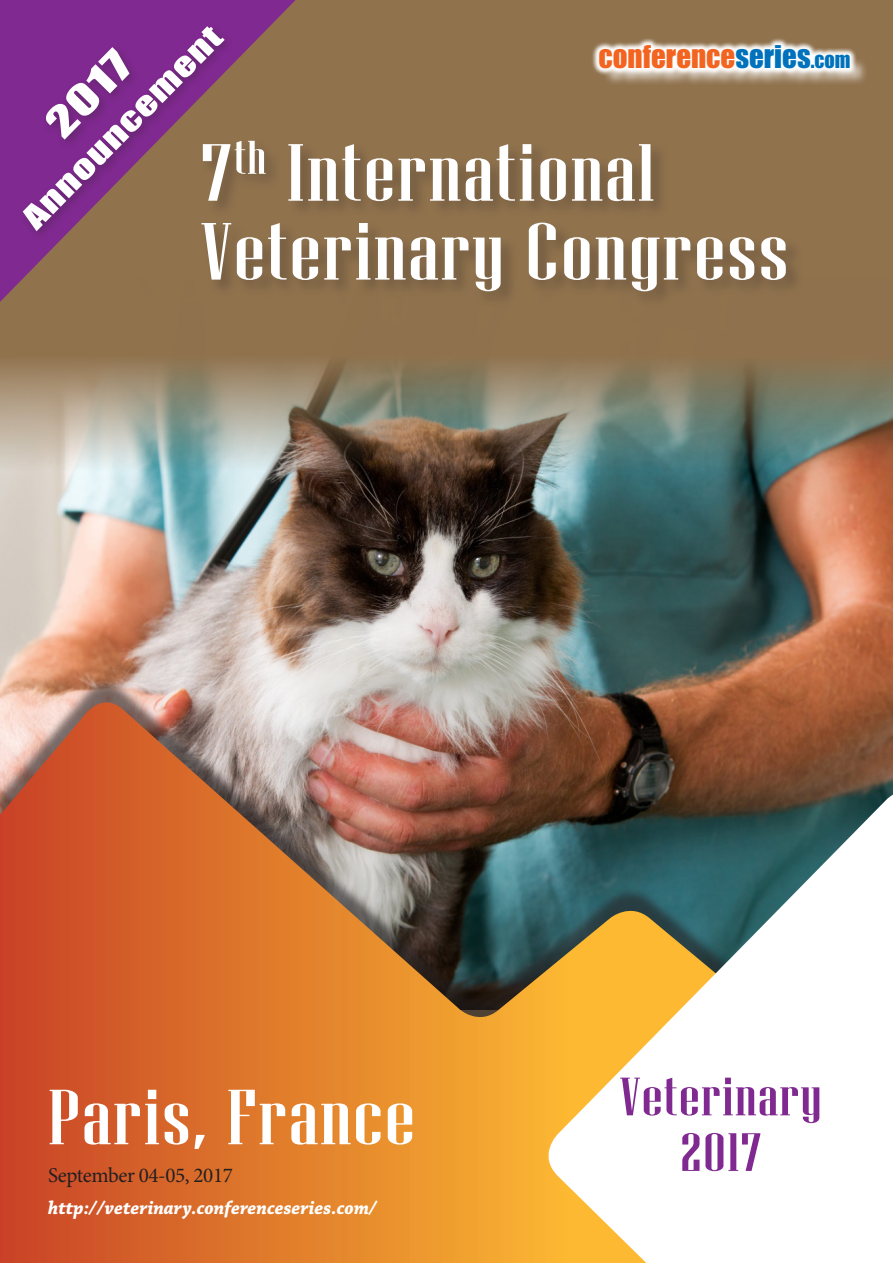
<style>
.page{position:relative;width:893px;height:1263px;background:#90724d}
.page>*{position:absolute;margin:0;border:0;box-sizing:border-box;transform-origin:0 0}
.t1{font:80.85px/78.9px "Niagara Solid";letter-spacing:.02em;color:#fff;scale:1.39 1}
.t2{font:77.85px "Niagara Solid";letter-spacing:.02em;color:#fff;scale:1.39 1}
.t3{font:53.85px/55.7px "Niagara Solid";letter-spacing:.02em;color:#802990;text-align:center;scale:1.39 1}
.t4{font:39px "Impact";color:#fff;scale:1.39 1}
.t5{font:30px "Impact";color:#fff;scale:1.39 1}
.t6{font:28.95px "Impact";color:#f36421}
.t7{font:21.15px "Minion Pro";letter-spacing:-.02em;color:#231f20}
.t8{font:italic 700 19.5px "Chaparral Pro";color:#fff;scale:.95 1}
.s1{color:#0072bc}
.s2{font-size:20.25px;color:#0072bc}
</style>
<div class="page">
<img style="left:0;top:363px;width:893px;height:315px">
<svg style="left:0;top:0;width:296px;height:302px"></svg>
<div style="left:0;top:678px;width:893px;height:576px;background:#231f20;opacity:.6"></div>
<img style="left:0;top:702px;width:893px;height:561px">
<svg style="left:537px;top:795px;width:356px;height:468px;background:#cac8b1"></svg>
<div style="left:19px;top:22px;width:216px;height:219px;background:#231f20;opacity:.3"></div>
<div style="left:602px;top:47px;width:266px;height:39px;background:#fff;opacity:.75"></div>
<svg style="left:592px;top:38px;width:265px;height:38px"></svg>
<div style="left:200px;top:139px;width:604px;height:171px;background:#231f20;opacity:.3"></div>
<p class="t5" style="left:11px;top:206px;width:194px;rotate:-45deg">ANNOUNCEMENT</p>
<p class="t6" style="left:598px;top:34px;width:253px">CONFERENCE<span class="s1">SERIES</span><span class="s2">.COM</span></p>
<p class="t4" style="left:31px;top:108px;width:74px;rotate:-45deg">2017</p>
<p class="t1" style="left:201px;top:134px;width:424px">7<sup>th</sup> International<br>Veterinary Congress</p>
<p class="t2" style="left:48px;top:1076px;width:265px">Paris, France</p>
<p class="t7" style="left:48px;top:1161px;width:186px">September 04-05, 2017</p>
<p class="t8" style="left:48px;top:1196px;width:347px">http://veterinary.conferenceseries.com/</p>
<p class="t3" style="left:620px;top:1069px;width:147px">Veterinary<br>2017</p>
</div>
